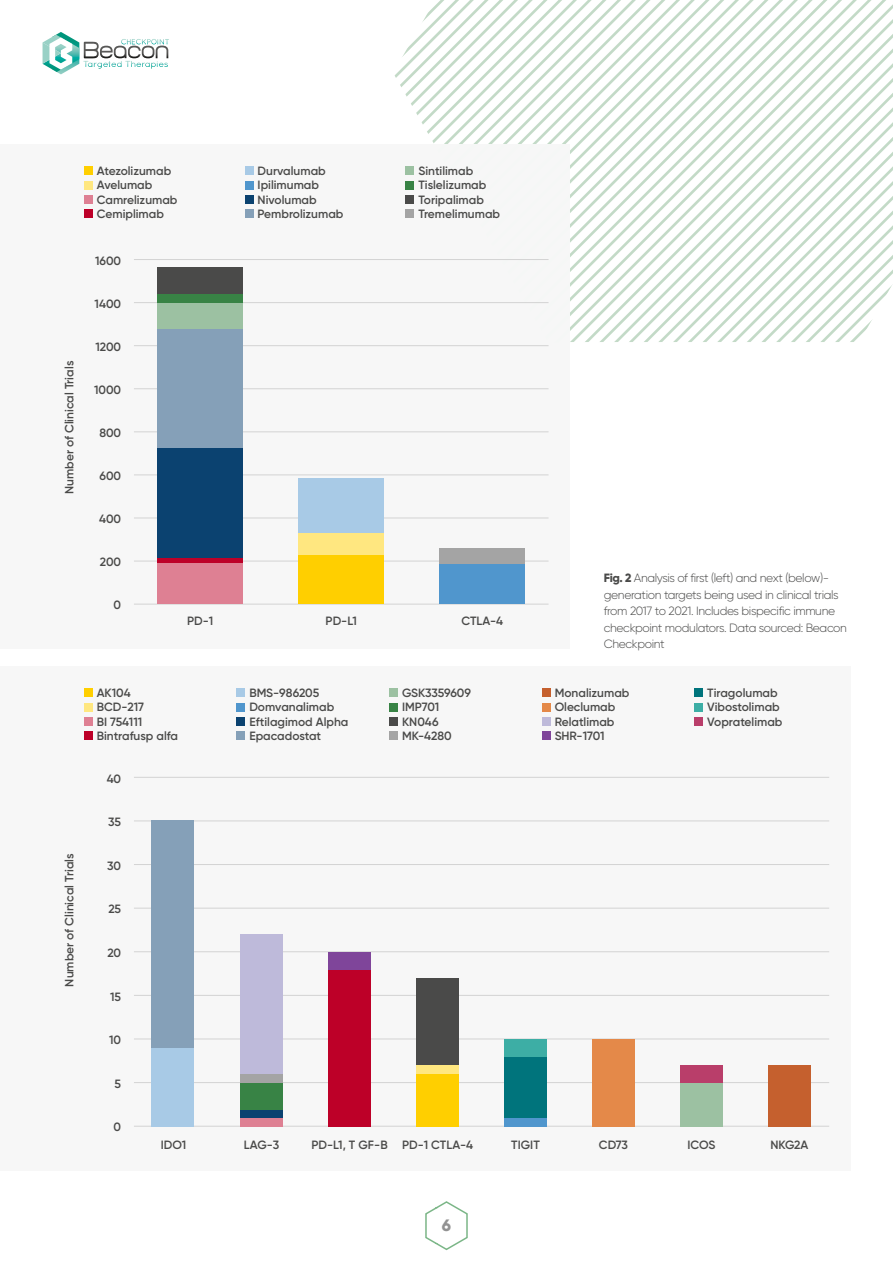
<style>
.page{position:relative;width:893px;height:1263px;background:#fff}
.page>*{position:absolute;margin:0;border:0;box-sizing:border-box;transform-origin:0 0}
.t1{font:800 16.5px "Gilroy";color:#929292}
.t2{font:600 12px/14.4px "Gilroy";color:#4a4a49}
.t3{font:300 12px/16.5px "Gilroy";letter-spacing:-.03em;color:#4a4a49}
.s1{font-weight:800}
</style>
<div class="page">
<div style="left:0;top:666px;width:850px;height:504px;background:#f7f7f7"></div>
<div style="left:0;top:144px;width:570px;height:504px;background:#f7f7f7"></div>
<svg style="left:394px;top:0;width:499px;height:342px"></svg>
<hr style="left:134px;top:1126px;width:695px;height:1px;background:#d3d3d3">
<hr style="left:134px;top:604px;width:415px;height:1px;background:#d3d3d3">
<hr style="left:134px;top:1082px;width:695px;height:1px;background:#d3d3d3">
<hr style="left:134px;top:561px;width:415px;height:1px;background:#d3d3d3">
<hr style="left:134px;top:1038px;width:695px;height:1px;background:#d3d3d3">
<hr style="left:134px;top:518px;width:415px;height:1px;background:#d3d3d3">
<hr style="left:134px;top:995px;width:695px;height:1px;background:#d3d3d3">
<hr style="left:134px;top:474px;width:415px;height:1px;background:#d3d3d3">
<hr style="left:134px;top:951px;width:695px;height:1px;background:#d3d3d3">
<hr style="left:134px;top:431px;width:415px;height:1px;background:#d3d3d3">
<hr style="left:134px;top:908px;width:695px;height:1px;background:#d3d3d3">
<hr style="left:134px;top:864px;width:695px;height:1px;background:#d3d3d3">
<hr style="left:134px;top:388px;width:415px;height:1px;background:#d3d3d3">
<hr style="left:134px;top:820px;width:695px;height:1px;background:#d3d3d3">
<hr style="left:134px;top:345px;width:415px;height:1px;background:#d3d3d3">
<hr style="left:134px;top:777px;width:695px;height:1px;background:#d3d3d3">
<hr style="left:134px;top:259px;width:415px;height:1px;background:#d3d3d3">
<hr style="left:134px;top:302px;width:415px;height:1px;background:#d3d3d3">
<div style="left:299px;top:555px;width:85px;height:49px;background:#ffcf00"></div>
<div style="left:158px;top:563px;width:85px;height:41px;background:#de8093"></div>
<div style="left:440px;top:564px;width:85px;height:40px;background:#5096cd"></div>
<div style="left:440px;top:548px;width:85px;height:16px;background:#a4a4a4"></div>
<div style="left:158px;top:558px;width:85px;height:5px;background:#bd0028"></div>
<div style="left:158px;top:448px;width:85px;height:110px;background:#0b4270"></div>
<div style="left:158px;top:329px;width:85px;height:119px;background:#85a0b8"></div>
<div style="left:158px;top:303px;width:85px;height:26px;background:#9cc1a2"></div>
<div style="left:158px;top:293px;width:85px;height:10px;background:#388345"></div>
<div style="left:158px;top:267px;width:85px;height:26px;background:#4a4a49"></div>
<div style="left:299px;top:533px;width:85px;height:22px;background:#ffe780"></div>
<div style="left:299px;top:479px;width:85px;height:54px;background:#a8cae6"></div>
<div style="left:151px;top:1048px;width:43px;height:78px;background:#a8cae6"></div>
<div style="left:240px;top:1118px;width:43px;height:8px;background:#de8093"></div>
<div style="left:328px;top:969px;width:43px;height:157px;background:#bd0028"></div>
<div style="left:416px;top:1074px;width:43px;height:52px;background:#ffcf00"></div>
<div style="left:504px;top:1118px;width:43px;height:8px;background:#5096cd"></div>
<div style="left:592px;top:1039px;width:43px;height:87px;background:#e48949"></div>
<div style="left:680px;top:1083px;width:43px;height:43px;background:#9cc1a2"></div>
<div style="left:768px;top:1065px;width:43px;height:61px;background:#c5602e"></div>
<div style="left:680px;top:1065px;width:43px;height:18px;background:#b93e6a"></div>
<div style="left:504px;top:1057px;width:43px;height:61px;background:#00747c"></div>
<div style="left:504px;top:1039px;width:43px;height:18px;background:#3daea5"></div>
<div style="left:416px;top:978px;width:43px;height:87px;background:#4a4a49"></div>
<div style="left:416px;top:1065px;width:43px;height:9px;background:#ffe780"></div>
<div style="left:328px;top:952px;width:43px;height:17px;background:#7f459a"></div>
<div style="left:240px;top:1109px;width:43px;height:9px;background:#0b4270"></div>
<div style="left:240px;top:1074px;width:43px;height:9px;background:#a4a4a4"></div>
<div style="left:240px;top:934px;width:43px;height:140px;background:#bebada"></div>
<div style="left:240px;top:1083px;width:43px;height:26px;background:#388345"></div>
<div style="left:151px;top:821px;width:43px;height:227px;background:#85a0b8"></div>
<div style="left:84px;top:688px;width:9px;height:9px;background:#ffcf00"></div>
<div style="left:84px;top:703px;width:9px;height:8px;background:#ffe780"></div>
<div style="left:84px;top:717px;width:9px;height:9px;background:#de8093"></div>
<div style="left:84px;top:732px;width:9px;height:8px;background:#bd0028"></div>
<div style="left:237px;top:688px;width:8px;height:9px;background:#a8cae6"></div>
<div style="left:237px;top:703px;width:8px;height:8px;background:#5096cd"></div>
<div style="left:237px;top:717px;width:8px;height:9px;background:#0b4270"></div>
<div style="left:237px;top:732px;width:8px;height:8px;background:#85a0b8"></div>
<div style="left:389px;top:688px;width:9px;height:9px;background:#9cc1a2"></div>
<div style="left:389px;top:703px;width:9px;height:8px;background:#388345"></div>
<div style="left:389px;top:717px;width:9px;height:9px;background:#4a4a49"></div>
<div style="left:389px;top:732px;width:9px;height:8px;background:#a4a4a4"></div>
<div style="left:542px;top:688px;width:8px;height:9px;background:#c5602e"></div>
<div style="left:542px;top:703px;width:8px;height:8px;background:#e48949"></div>
<div style="left:542px;top:717px;width:8px;height:9px;background:#bebada"></div>
<div style="left:542px;top:732px;width:8px;height:8px;background:#7f459a"></div>
<div style="left:695px;top:688px;width:8px;height:9px;background:#00747c"></div>
<div style="left:695px;top:703px;width:8px;height:8px;background:#3daea5"></div>
<div style="left:695px;top:717px;width:8px;height:9px;background:#b93e6a"></div>
<div style="left:84px;top:166px;width:9px;height:9px;background:#ffcf00"></div>
<div style="left:84px;top:181px;width:9px;height:8px;background:#ffe780"></div>
<div style="left:84px;top:195px;width:9px;height:9px;background:#de8093"></div>
<div style="left:84px;top:210px;width:9px;height:8px;background:#bd0028"></div>
<div style="left:245px;top:166px;width:8px;height:9px;background:#a8cae6"></div>
<div style="left:245px;top:181px;width:8px;height:8px;background:#5096cd"></div>
<div style="left:245px;top:195px;width:8px;height:9px;background:#0b4270"></div>
<div style="left:245px;top:210px;width:8px;height:8px;background:#85a0b8"></div>
<div style="left:406px;top:166px;width:8px;height:9px;background:#9cc1a2"></div>
<div style="left:406px;top:181px;width:8px;height:8px;background:#388345"></div>
<div style="left:406px;top:195px;width:8px;height:9px;background:#4a4a49"></div>
<div style="left:406px;top:210px;width:8px;height:8px;background:#a4a4a4"></div>
<svg style="left:425px;top:1201px;width:43px;height:50px"></svg>
<svg style="left:43px;top:32px;width:126px;height:42px"></svg>
<p class="t2" style="left:62px;top:494px;width:134px;rotate:-90deg">Number of Clinical Trials</p>
<p class="t2" style="left:62px;top:986px;width:134px;rotate:-90deg">Number of Clinical Trials</p>
<p class="t2" style="left:97px;top:163px;width:82px">Atezolizumab<br>Avelumab<br>Camrelizumab<br>Cemiplimab</p>
<p class="t2" style="left:258px;top:163px;width:87px">Durvalumab<br>Ipilimumab<br>Nivolumab<br>Pembrolizumab</p>
<p class="t2" style="left:418px;top:163px;width:83px">Sintilimab<br>Tislelizumab<br>Toripalimab<br>Tremelimumab</p>
<p class="t2" style="left:95px;top:253px;width:28px">1600</p>
<p class="t2" style="left:95px;top:296px;width:28px">1400</p>
<p class="t2" style="left:95px;top:339px;width:27px">1200</p>
<p class="t2" style="left:94px;top:382px;width:29px">1000</p>
<p class="t2" style="left:99px;top:425px;width:23px">800</p>
<p class="t2" style="left:100px;top:469px;width:23px">600</p>
<p class="t2" style="left:99px;top:512px;width:24px">400</p>
<p class="t2" style="left:100px;top:555px;width:23px">200</p>
<p class="t2" style="left:114px;top:598px;width:9px">0</p>
<p class="t2" style="left:187px;top:613px;width:28px">PD-1</p>
<p class="t2" style="left:326px;top:613px;width:33px">PD-L1</p>
<p class="t2" style="left:461px;top:613px;width:43px">CTLA-4</p>
<p class="t3" style="left:604px;top:569px;width:245px"><span class="s1">Fig. 2</span> Analysis of first (left) and next (below)- generation targets being used in clinical trials from 2017 to 2021. Includes bispecific immune checkpoint modulators. Data sourced: Beacon Checkpoint</p>
<p class="t2" style="left:97px;top:685px;width:83px">AK104<br>BCD-217<br>BI 754111<br>Bintrafusp alfa</p>
<p class="t2" style="left:249px;top:685px;width:101px">BMS-986205<br>Domvanalimab<br>Eftilagimod Alpha<br>Epacadostat</p>
<p class="t2" style="left:402px;top:685px;width:70px">GSK3359609<br>IMP701<br>KN046<br>MK-4280</p>
<p class="t2" style="left:555px;top:685px;width:76px">Monalizumab<br>Oleclumab<br>Relatlimab<br>SHR-1701</p>
<p class="t2" style="left:707px;top:685px;width:77px">Tiragolumab<br>Vibostolimab<br>Vopratelimab</p>
<p class="t2" style="left:107px;top:771px;width:16px">40</p>
<p class="t2" style="left:108px;top:815px;width:14px">35</p>
<p class="t2" style="left:107px;top:858px;width:16px">30</p>
<p class="t2" style="left:108px;top:902px;width:14px">25</p>
<p class="t2" style="left:107px;top:945px;width:15px">20</p>
<p class="t2" style="left:110px;top:989px;width:13px">15</p>
<p class="t2" style="left:109px;top:1033px;width:14px">10</p>
<p class="t2" style="left:115px;top:1076px;width:8px">5</p>
<p class="t2" style="left:114px;top:1120px;width:9px">0</p>
<p class="t2" style="left:161px;top:1137px;width:27px">IDO1</p>
<p class="t2" style="left:244px;top:1137px;width:37px">LAG-3</p>
<p class="t2" style="left:311px;top:1137px;width:163px">PD-L1, T GF-B PD-1 CTLA-4</p>
<p class="t2" style="left:511px;top:1137px;width:30px">TIGIT</p>
<p class="t2" style="left:599px;top:1137px;width:31px">CD73</p>
<p class="t2" style="left:687px;top:1137px;width:29px">ICOS</p>
<p class="t2" style="left:770px;top:1137px;width:40px">NKG2A</p>
<h1 class="t1" style="left:442px;top:1215px;width:11px">6</h1>
</div>
